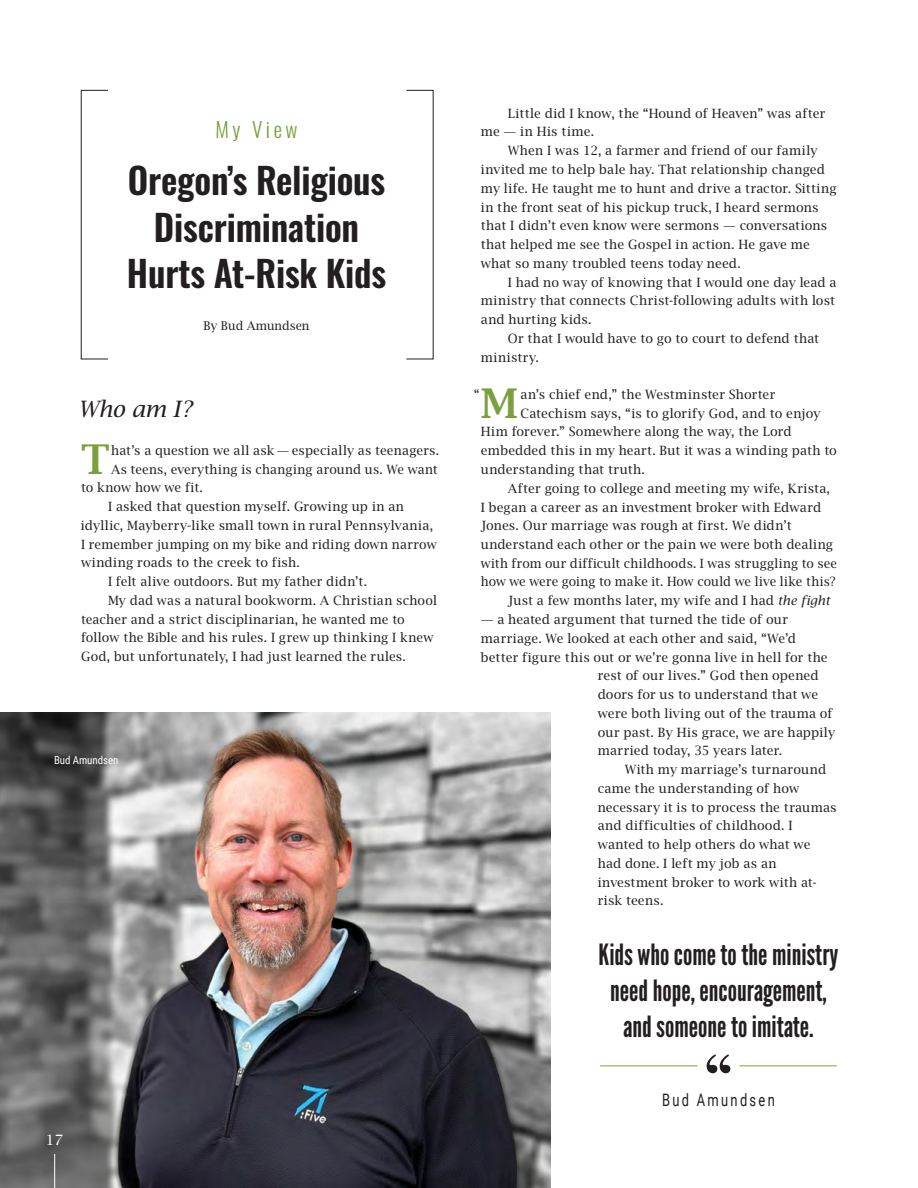
<style>
.page{position:relative;width:918px;height:1188px;background:#fff}
.page>*{position:absolute;margin:0;border:0;box-sizing:border-box;transform-origin:0 0}
.t1{font:77.85px "Times LT Std";color:#231f20}
.t2{font:700 40.95px "Lucida Bright";color:#7aa03e}
.Article_Name{font:600 36px/46.5px "Oswald";letter-spacing:-.005em;color:#231f20;text-align:center}
.t3{font:29.25px/36px "League Gothic";color:#231f20;text-align:center}
.t4{font:italic 22.5px "Lucida Bright";color:#231f20}
.Column_Name{font:300 21px "Oswald";letter-spacing:.17em;color:#7aa03e}
.t5{font:17.1px "Roboto";letter-spacing:.18em;color:#231f20;scale:.75 1}
.t6{font:14.25px "Lucida Bright";color:#fff}
.t7{font:12.75px/18.8px "Lucida Bright";letter-spacing:.015em;color:#231f20}
.Byline{font:12px "Lucida Bright";color:#231f20}
.t8{font:10.95px "Roboto Condensed";letter-spacing:-.005em;color:#fff}
.s1{font-style:italic}
</style>
<div class="page">
<img style="left:0;top:713px;width:550px;height:475px">
<hr style="left:54px;top:1154px;width:1px;height:34px;background:#fff">
<hr style="left:600px;top:1066px;width:97px;height:1px;background:#7aa03e">
<hr style="left:740px;top:1066px;width:97px;height:1px;background:#7aa03e">
<p class="Column_Name" style="left:216px;top:111px;width:84px">My View</p>
<p class="Article_Name" style="left:127px;top:160px;width:261px">Oregon’s Religious<br>Discrimination<br>Hurts At-Risk Kids</p>
<p class="Byline" style="left:204px;top:319px;width:107px">By Bud Amundsen</p>
<p class="t4" style="left:78px;top:397px;width:115px">Who am I?</p>
<p class="t2" style="left:81px;top:436px;width:30px">T</p>
<p class="t7" style="left:111px;top:441px;width:330px">hat’s a question we all ask — especially as teenagers.</p>
<p class="t7" style="left:111px;top:460px;width:328px">As teens, everything is changing around us. We want</p>
<p class="t7" style="left:81px;top:478px;width:123px">to know how we fit.</p>
<p class="t7" style="left:81px;top:497px;width:357px;text-indent:27px">I asked that question myself. Growing up in an idyllic, Mayberry-like small town in rural Pennsylvania, I remember jumping on my bike and riding down narrow winding roads to the creek to fish.</p>
<p class="t7" style="left:108px;top:572px;width:261px">I felt alive outdoors. But my father didn’t.</p>
<p class="t7" style="left:81px;top:591px;width:357px;text-indent:27px">My dad was a natural bookworm. A Christian school teacher and a strict disciplinarian, he wanted me to follow the Bible and his rules. I grew up thinking I knew God, but unfortunately, I had just learned the rules.</p>
<p class="t8" style="left:54px;top:753px;width:66px">Bud Amundsen</p>
<p class="t6" style="left:46px;top:1132px;width:19px">17</p>
<p class="t7" style="left:481px;top:104px;width:346px;text-indent:27px">Little did I know, the “Hound of Heaven” was after me — in His time.</p>
<p class="t7" style="left:481px;top:141px;width:357px;text-indent:27px">When I was 12, a farmer and friend of our family invited me to help bale hay. That relationship changed my life. He taught me to hunt and drive a tractor. Sitting in the front seat of his pickup truck, I heard sermons that I didn’t even know were sermons — conversations that helped me see the Gospel in action. He gave me what so many troubled teens today need.</p>
<p class="t7" style="left:481px;top:273px;width:357px;text-align:justify;text-indent:27px">I had no way of knowing that I would one day lead a ministry that connects Christ-following adults with lost and hurting kids.</p>
<p class="t7" style="left:481px;top:329px;width:340px;text-indent:27px">Or that I would have to go to court to defend that ministry.</p>
<p class="t2" style="left:481px;top:380px;width:39px">M</p>
<p class="t7" style="left:521px;top:385px;width:256px">an’s chief end,” the Westminster Shorter</p>
<p class="t7" style="left:474px;top:385px;width:7px">“</p>
<p class="t7" style="left:521px;top:404px;width:301px">Catechism says, “is to glorify God, and to enjoy</p>
<p class="t7" style="left:481px;top:423px;width:312px">Him forever.” Somewhere along the way, the Lord</p>
<p class="t7" style="left:481px;top:441px;width:358px">embedded this in my heart. But it was a winding path to</p>
<p class="t7" style="left:481px;top:460px;width:166px">understanding that truth.</p>
<p class="t7" style="left:481px;top:479px;width:358px;text-indent:27px">After going to college and meeting my wife, Krista, I began a career as an investment broker with Edward Jones. Our marriage was rough at first. We didn’t understand each other or the pain we were both dealing with from our difficult childhoods. I was struggling to see how we were going to make it. How could we live like this?</p>
<p class="t7" style="left:508px;top:591px;width:324px">Just a few months later, my wife and I had <span class="s1">the fight</span></p>
<p class="t7" style="left:481px;top:610px;width:309px">— a heated argument that turned the tide of our</p>
<p class="t7" style="left:481px;top:629px;width:317px">marriage. We looked at each other and said, “We’d</p>
<p class="t7" style="left:481px;top:648px;width:348px">better figure this out or we’re gonna live in hell for the</p>
<p class="t7" style="left:598px;top:666px;width:222px">rest of our lives.” God then opened</p>
<p class="t7" style="left:598px;top:685px;width:222px">doors for us to understand that we</p>
<p class="t7" style="left:598px;top:704px;width:237px">were both living out of the trauma of</p>
<p class="t7" style="left:598px;top:723px;width:239px">our past. By His grace, we are happily</p>
<p class="t7" style="left:598px;top:741px;width:186px">married today, 35 years later.</p>
<p class="t7" style="left:598px;top:760px;width:240px;text-indent:27px">With my marriage’s turnaround came the understanding of how necessary it is to process the traumas and difficulties of childhood. I wanted to help others do what we had done. I left my job as an investment broker to work with at&shy;risk teens.</p>
<p class="t3" style="left:598px;top:937px;width:241px">Kids who come to the ministry need hope, encouragement, and someone to imitate.</p>
<p class="t1" style="left:698px;top:1037px;width:40px">‘‘</p>
<p class="t5" style="left:662px;top:1088px;width:152px">Bud Amundsen</p>
</div>
